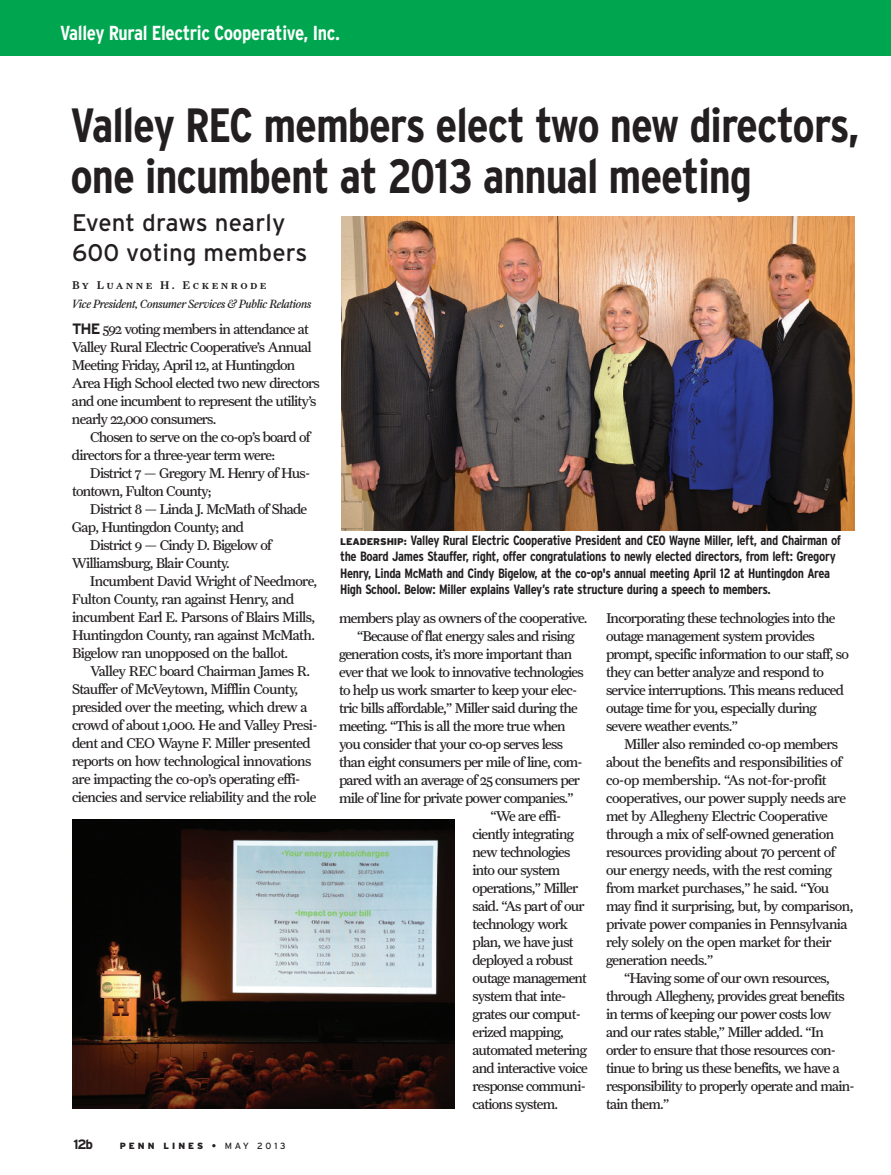
<style>
.page{position:relative;width:891px;height:1175px;background:#fff}
.page>*{position:absolute;margin:0;border:0;box-sizing:border-box;transform-origin:0 0}
.t1{font:700 condensed 48px/51px "Interstate";letter-spacing:-.02em;color:#231f20}
.t2{font:24px/30px "Interstate";letter-spacing:.005em;color:#231f20}
.t3{font:700 condensed 20.25px "Interstate";letter-spacing:-.015em;color:#fff}
.t4{font:14.25px/18px "Farnham Text";letter-spacing:-.05em;color:#231f20}
.t5{font:14.25px "Farnham Text";letter-spacing:-.03em;color:#231f20}
.t6{font:700 condensed 13.5px/16.5px "Interstate";letter-spacing:-.025em;color:#231f20}
.t7{font:700 13.5px "Interstate";color:#231f20}
.t8{font:italic 12px "Farnham Display";letter-spacing:-.03em;color:#231f20}
.t9{font:11.25px "Farnham Display Medium SC";letter-spacing:.22em;color:#231f20}
.t10{font:900 9px "Interstate";letter-spacing:.335em;color:#231f20}
.s1{font-family:"Interstate";font-weight:700;font-size:15px}
.s2{font-weight:700}
.s3{font-weight:400}
.s4{font-weight:900;font-stretch:normal;font-size:9.75px}
</style>
<div class="page">
<img style="left:72px;top:819px;width:382px;height:289px">
<img style="left:342px;top:216px;width:513px;height:314px">
<div style="left:0;top:0;width:891px;height:56px;background:#00a54f"></div>
<h3 class="t3" style="left:60px;top:21px;width:282px">Valley Rural Electric Cooperative, Inc.</h3>
<h1 class="t1" style="left:71px;top:100px;width:791px">Valley REC members elect two new directors, one incumbent at 2013 annual meeting</h1>
<h2 class="t2" style="left:72px;top:207px;width:237px">Event draws nearly<br>600 voting members</h2>
<p class="t9" style="left:72px;top:278px;width:196px">By Luanne H. Eckenrode</p>
<p class="t8" style="left:72px;top:296px;width:241px">Vice President, Consumer Services &amp; Public Relations</p>
<p class="t4" style="left:72px;top:320px;width:249px"><span class="s1">THE</span> 592 voting members in attendance at Valley Rural Electric Cooperative’s Annual Meeting Friday, April 12, at Huntingdon Area High School elected two new directors and one incumbent to represent the utility’s nearly 22,000 consumers.</p>
<p class="t4" style="left:72px;top:428px;width:240px;text-indent:18px">Chosen to serve on the co-op’s board of directors for a three-year term were:</p>
<p class="t4" style="left:72px;top:464px;width:240px;text-indent:18px">District 7 — Gregory M. Henry of Hus&shy;tontown, Fulton County;</p>
<p class="t4" style="left:90px;top:500px;width:219px">District 8 — Linda J. McMath of Shade</p>
<p class="t4" style="left:72px;top:518px;width:174px">Gap, Huntingdon County; and</p>
<p class="t4" style="left:90px;top:536px;width:183px">District 9 — Cindy D. Bigelow of</p>
<p class="t4" style="left:72px;top:554px;width:159px">Williamsburg, Blair County.</p>
<p class="t4" style="left:90px;top:572px;width:229px">Incumbent David Wright of Needmore,</p>
<p class="t4" style="left:72px;top:590px;width:224px">Fulton County, ran against Henry, and</p>
<p class="t4" style="left:72px;top:608px;width:245px">incumbent Earl E. Parsons of Blairs Mills,</p>
<p class="t4" style="left:72px;top:626px;width:245px">Huntingdon County, ran against McMath.</p>
<p class="t4" style="left:72px;top:644px;width:218px">Bigelow ran unopposed on the ballot.</p>
<p class="t4" style="left:90px;top:662px;width:222px">Valley REC board Chairman James R.</p>
<p class="t4" style="left:72px;top:680px;width:228px">Stauffer of McVeytown, Mifflin County,</p>
<p class="t4" style="left:72px;top:698px;width:237px">presided over the meeting, which drew a</p>
<p class="t4" style="left:72px;top:716px;width:247px">crowd of about 1,000. He and Valley Presi-</p>
<p class="t4" style="left:72px;top:734px;width:240px">dent and CEO Wayne F. Miller presented</p>
<p class="t4" style="left:72px;top:752px;width:241px">reports on how technological innovations</p>
<p class="t4" style="left:72px;top:770px;width:230px">are impacting the co-op’s operating effi-</p>
<p class="t4" style="left:72px;top:788px;width:246px">ciencies and service reliability and the role</p>
<p class="t7" style="left:74px;top:1136px;width:21px">12b</p>
<p class="t10" style="left:120px;top:1140px;width:167px">PENN LINES <span class="s2">•</span> <span class="s3">MAY 2013</span></p>
<p class="t6" style="left:340px;top:532px;width:503px"><span class="s4">LEADERSHIP:</span> Valley Rural Electric Cooperative President and CEO Wayne Miller, left, and Chairman of the Board James Stauffer, right, offer congratulations to newly elected directors, from left: Gregory Henry, Linda McMath and Cindy Bigelow, at the co-op's annual meeting April 12 at Huntingdon Area High School. Below: Miller explains Valley’s rate structure during a speech to members.</p>
<p class="t4" style="left:339px;top:609px;width:250px">members play as owners of the cooperative.</p>
<p class="t4" style="left:357px;top:627px;width:219px">“Because of flat energy sales and rising</p>
<p class="t4" style="left:339px;top:645px;width:235px">generation costs, it’s more important than</p>
<p class="t4" style="left:339px;top:663px;width:246px">ever that we look to innovative technologies</p>
<p class="t4" style="left:339px;top:681px;width:240px">to help us work smarter to keep your elec-</p>
<p class="t4" style="left:339px;top:699px;width:240px">tric bills affordable,” Miller said during the</p>
<p class="t4" style="left:339px;top:717px;width:228px">meeting. “This is all the more true when</p>
<p class="t4" style="left:339px;top:735px;width:226px">you consider that your co-op serves less</p>
<p class="t4" style="left:339px;top:753px;width:245px">than eight consumers per mile of line, com-</p>
<p class="t4" style="left:339px;top:771px;width:243px">pared with an average of 25 consumers per</p>
<p class="t4" style="left:339px;top:789px;width:236px">mile of line for private power companies.”</p>
<p class="t4" style="left:491px;top:807px;width:72px">“We are effi-</p>
<p class="t4" style="left:473px;top:825px;width:103px">ciently integrating</p>
<p class="t4" style="left:473px;top:843px;width:99px">new technologies</p>
<p class="t4" style="left:473px;top:861px;width:89px">into our system</p>
<p class="t4" style="left:473px;top:879px;width:107px">operations,” Miller</p>
<p class="t4" style="left:473px;top:897px;width:114px">said. “As part of our</p>
<p class="t4" style="left:473px;top:915px;width:97px">technology work</p>
<p class="t4" style="left:473px;top:933px;width:103px">plan, we have just</p>
<p class="t4" style="left:473px;top:951px;width:102px">deployed a robust</p>
<p class="t4" style="left:473px;top:969px;width:116px">outage management</p>
<p class="t4" style="left:473px;top:987px;width:95px">system that inte-</p>
<p class="t4" style="left:473px;top:1005px;width:110px">grates our comput-</p>
<p class="t4" style="left:473px;top:1023px;width:93px">erized mapping,</p>
<p class="t4" style="left:473px;top:1041px;width:116px">automated metering</p>
<p class="t4" style="left:473px;top:1059px;width:117px">and interactive voice</p>
<p class="t4" style="left:473px;top:1077px;width:115px">response communi-</p>
<p class="t4" style="left:473px;top:1095px;width:87px">cations system.</p>
<p class="t4" style="left:606px;top:609px;width:245px">Incorporating these technologies into the outage management system provides prompt, specific information to our staff, so they can better analyze and respond to service interruptions. This means reduced outage time for you, especially during severe weather events.”</p>
<p class="t4" style="left:624px;top:735px;width:216px">Miller also reminded co-op members</p>
<p class="t4" style="left:606px;top:753px;width:238px">about the benefits and responsibilities of</p>
<p class="t5" style="left:606px;top:771px;width:222px">co-op membership. “As not-for-profit</p>
<p class="t4" style="left:606px;top:789px;width:242px">cooperatives, our power supply needs are</p>
<p class="t4" style="left:606px;top:807px;width:223px">met by Allegheny Electric Cooperative</p>
<p class="t4" style="left:606px;top:825px;width:230px">through a mix of self-owned generation</p>
<p class="t4" style="left:606px;top:843px;width:231px">resources providing about 70 percent of</p>
<p class="t4" style="left:606px;top:861px;width:228px">our energy needs, with the rest coming</p>
<p class="t4" style="left:606px;top:879px;width:225px">from market purchases,” he said. “You</p>
<p class="t4" style="left:606px;top:897px;width:249px">may find it surprising, but, by comparison,</p>
<p class="t4" style="left:606px;top:915px;width:243px">private power companies in Pennsylvania</p>
<p class="t4" style="left:606px;top:933px;width:227px">rely solely on the open market for their</p>
<p class="t4" style="left:606px;top:951px;width:109px">generation needs.”</p>
<p class="t4" style="left:624px;top:969px;width:207px">“Having some of our own resources,</p>
<p class="t4" style="left:606px;top:987px;width:240px">through Allegheny, provides great benefits</p>
<p class="t4" style="left:606px;top:1005px;width:227px">in terms of keeping our power costs low</p>
<p class="t4" style="left:606px;top:1023px;width:220px">and our rates stable,” Miller added. “In</p>
<p class="t4" style="left:606px;top:1041px;width:232px">order to ensure that those resources con-</p>
<p class="t4" style="left:606px;top:1059px;width:235px">tinue to bring us these benefits, we have a</p>
<p class="t4" style="left:606px;top:1077px;width:250px">responsibility to properly operate and main-</p>
<p class="t4" style="left:606px;top:1095px;width:65px">tain them.”</p>
</div>
